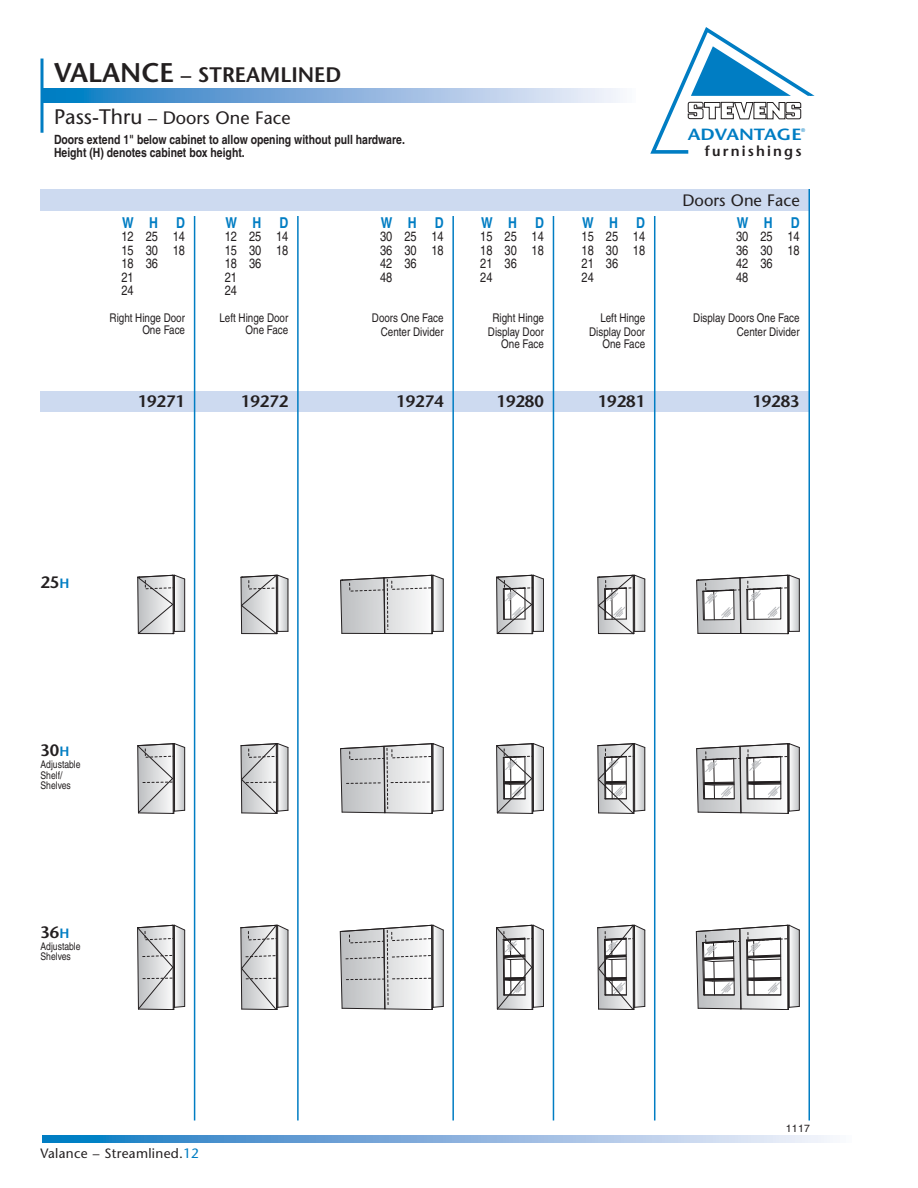
<style>
.page{position:relative;width:918px;height:1188px;background:#fff}
.page>*{position:absolute;margin:0;border:0;box-sizing:border-box;transform-origin:0 0}
.t1{font:600 21px "Stone Sans";color:#231f20}
.t2{font:18px "Stone Sans";color:#231f20}
.t3{font:600 16.5px "Stone Sans";color:#231f20}
.t4{font:16.5px "Stone Sans";color:#231f20}
.t5{font:600 16.2px "Stone Sans";color:#007dc3;scale:1.17 1}
.t6{font:700 condensed 15px "Helvetica";color:#007dc3}
.t7{font:600 14.4px "Stone Sans";letter-spacing:.15em;color:#231f20}
.t8{font:condensed 13.5px/13.5px "Helvetica";color:#231f20}
.t9{font:13.5px "Stone Sans";letter-spacing:.025em;color:#231f20}
.t10{font:700 condensed 12.75px/13.5px "Helvetica";color:#231f20}
.t11{font:condensed 12px/13.5px "Helvetica";color:#231f20;text-align:right}
.t12{font:condensed 10.5px/10.5px "Helvetica";color:#231f20}
.t13{font:10.5px "Helvetica";color:#231f20}
.t14{font:5.4px "Stone Sans";color:#007dc3}
.s1{font-size:27px}
.s2{font-size:21px}
.s3{font-size:13.5px;color:#007dc3}
.s4{color:#007dc3}
</style>
<div class="page">
<svg style="left:40px;top:59px;width:4px;height:74px"></svg>
<svg style="left:42px;top:89px;width:578px;height:13px;background:#81b1dc"></svg>
<svg style="left:42px;top:1135px;width:788px;height:7px;background:#81b1dd"></svg>
<svg style="left:650px;top:27px;width:165px;height:127px"></svg>
<div style="left:40px;top:392px;width:770px;height:20px;background:#cddaf0"></div>
<div style="left:40px;top:189px;width:770px;height:22px;background:#cddaf0"></div>
<hr style="left:808px;top:189px;width:2px;height:931px;background:#007dc3">
<svg style="left:696px;top:575px;width:104px;height:59px"></svg>
<svg style="left:696px;top:743px;width:104px;height:71px"></svg>
<hr style="left:297px;top:216px;width:2px;height:904px;background:#007dc3">
<hr style="left:288px;top:579px;width:1px;height:52px;background:#231f20">
<svg style="left:241px;top:575px;width:47px;height:59px;background:#c1c2c3"></svg>
<hr style="left:288px;top:747px;width:1px;height:63px;background:#231f20">
<svg style="left:240px;top:743px;width:48px;height:71px;background:#c2c3c4"></svg>
<hr style="left:288px;top:930px;width:1px;height:76px;background:#231f20">
<svg style="left:240px;top:925px;width:48px;height:85px;background:#c3c3c4"></svg>
<hr style="left:194px;top:216px;width:1px;height:904px;background:#007dc3">
<svg style="left:137px;top:575px;width:48px;height:59px"></svg>
<svg style="left:137px;top:743px;width:48px;height:71px;background:#c1c1c3"></svg>
<svg style="left:137px;top:925px;width:48px;height:85px;background:#c1c2c3"></svg>
<hr style="left:654px;top:216px;width:1px;height:904px;background:#007dc3">
<svg style="left:597px;top:575px;width:48px;height:59px"></svg>
<svg style="left:597px;top:743px;width:48px;height:71px"></svg>
<svg style="left:597px;top:925px;width:48px;height:85px"></svg>
<hr style="left:553px;top:216px;width:1px;height:904px;background:#007dc3">
<svg style="left:496px;top:575px;width:48px;height:59px"></svg>
<svg style="left:496px;top:743px;width:48px;height:71px"></svg>
<svg style="left:496px;top:925px;width:48px;height:85px"></svg>
<hr style="left:452px;top:216px;width:2px;height:904px;background:#007dc3">
<svg style="left:340px;top:575px;width:104px;height:59px"></svg>
<svg style="left:340px;top:743px;width:104px;height:71px"></svg>
<svg style="left:340px;top:925px;width:104px;height:85px"></svg>
<svg style="left:696px;top:925px;width:104px;height:85px"></svg>
<h1 class="t1" style="left:54px;top:66px;width:289px"><span class="s1">VALANCE</span> – STREAMLINED</h1>
<h2 class="t2" style="left:54px;top:110px;width:238px"><span class="s2">Pass-Thru</span> – Doors One Face</h2>
<p class="t10" style="left:54px;top:134px;width:353px">Doors extend 1" below cabinet to allow opening without pull hardware.<br>Height (H) denotes cabinet box height.</p>
<p class="t6" style="left:122px;top:217px;width:64px">W H D</p>
<p class="t8" style="left:121px;top:231px;width:65px">12 25 14<br>15 30 18<br>18 36<br>21<br>24</p>
<p class="t11" style="left:110px;top:313px;width:77px;line-height:12px">Right Hinge Door<br>One Face</p>
<h3 class="t3" style="left:138px;top:395px;width:49px">19271</h3>
<p class="t6" style="left:225px;top:217px;width:64px">W H D</p>
<p class="t8" style="left:225px;top:231px;width:65px">12 25 14<br>15 30 18<br>18 36<br>21<br>24</p>
<p class="t11" style="left:219px;top:313px;width:70px;line-height:12px">Left Hinge Door<br>One Face</p>
<h3 class="t3" style="left:241px;top:395px;width:49px">19272</h3>
<p class="t6" style="left:381px;top:217px;width:64px">W H D</p>
<p class="t8" style="left:380px;top:231px;width:65px">30 25 14<br>36 30 18<br>42 36<br>48</p>
<p class="t11" style="left:372px;top:312px;width:73px">Doors One Face<br>Center Divider</p>
<h3 class="t3" style="left:396px;top:395px;width:49px">19274</h3>
<p class="t6" style="left:481px;top:217px;width:64px">W H D</p>
<p class="t8" style="left:480px;top:231px;width:65px">15 25 14<br>18 30 18<br>21 36<br>24</p>
<p class="t11" style="left:488px;top:312px;width:58px;text-align:center">Right Hinge<br>Display Door</p>
<p class="t11" style="left:501px;top:338px;width:44px">One Face</p>
<h3 class="t3" style="left:497px;top:395px;width:49px">19280</h3>
<p class="t6" style="left:582px;top:217px;width:64px">W H D</p>
<p class="t8" style="left:582px;top:231px;width:65px">15 25 14<br>18 30 18<br>21 36<br>24</p>
<p class="t11" style="left:589px;top:312px;width:58px">Left Hinge<br>Display Door</p>
<p class="t11" style="left:602px;top:338px;width:44px">One Face</p>
<h3 class="t3" style="left:598px;top:395px;width:49px">19281</h3>
<h3 class="t5" style="left:688px;top:128px;width:99px">ADVANTAGE</h3>
<p class="t7" style="left:705px;top:146px;width:98px">furnishings</p>
<p class="t14" style="left:801px;top:128px;width:6px">®</p>
<h3 class="t4" style="left:682px;top:194px;width:119px">Doors One Face</h3>
<p class="t6" style="left:737px;top:217px;width:64px">W H D</p>
<p class="t8" style="left:736px;top:231px;width:65px">30 25 14<br>36 30 18<br>42 36<br>48</p>
<p class="t11" style="left:693px;top:312px;width:108px">Display Doors One Face<br>Center Divider</p>
<h3 class="t3" style="left:752px;top:395px;width:49px">19283</h3>
<h3 class="t3" style="left:40px;top:576px;width:30px">25<span class="s3">H</span></h3>
<h3 class="t3" style="left:40px;top:744px;width:30px">30<span class="s3">H</span></h3>
<p class="t12" style="left:40px;top:760px;width:42px">Adjustable<br>Shelf/<br>Shelves</p>
<h3 class="t3" style="left:40px;top:926px;width:30px">36<span class="s3">H</span></h3>
<p class="t12" style="left:40px;top:942px;width:42px">Adjustable<br>Shelves</p>
<p class="t9" style="left:40px;top:1148px;width:160px">Valance – Streamlined.<span class="s4">12</span></p>
<p class="t13" style="left:786px;top:1124px;width:26px">1117</p>
</div>
